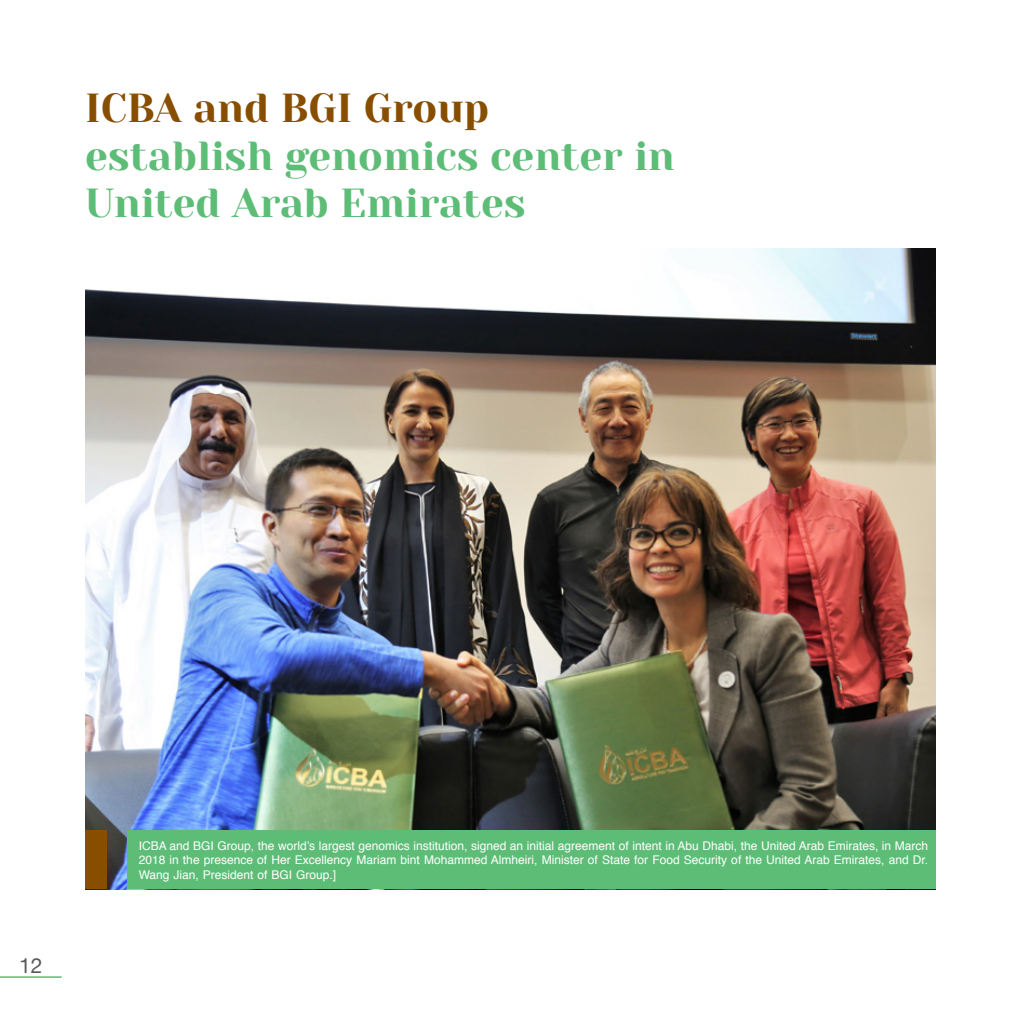
<style>
.page{position:relative;width:1021px;height:1021px;background:#fff}
.page>*{position:absolute;margin:0;border:0;box-sizing:border-box;transform-origin:0 0}
.t1{font:40.5px/47.4px "Yeseva One";color:#5dbd77}
.t2{font:40.5px "Yeseva One";color:#884e00}
.t3{font:21px "Helvetica Neue";color:#58595b}
.t4{font:12px/14.4px "Helvetica";color:#fff;text-align:justify}
</style>
<div class="page">
<img style="left:85px;top:248px;width:850px;height:641px">
<div style="left:85px;top:830px;width:21px;height:59px;background:#884e00"></div>
<div style="left:128px;top:830px;width:807px;height:59px;background:#5dbd77"></div>
<hr style="left:0;top:976px;width:62px;height:1px;background:#5dbd77">
<h1 class="t2" style="left:85px;top:84px;width:405px">ICBA and BGI Group</h1>
<h1 class="t1" style="left:85px;top:133px;width:591px">establish genomics center in<br>United Arab Emirates</h1>
<h2 class="t3" style="left:19px;top:950px;width:25px">12</h2>
<p class="t4" style="left:139px;top:839px;width:791px">ICBA and BGI Group, the world’s largest genomics institution, signed an initial agreement of intent in Abu Dhabi, the United Arab Emirates, in March 2018 in the presence of Her Excellency Mariam bint Mohammed Almheiri, Minister of State for Food Security of the United Arab Emirates, and Dr.<br>Wang Jian, President of BGI Group.]</p>
</div>
